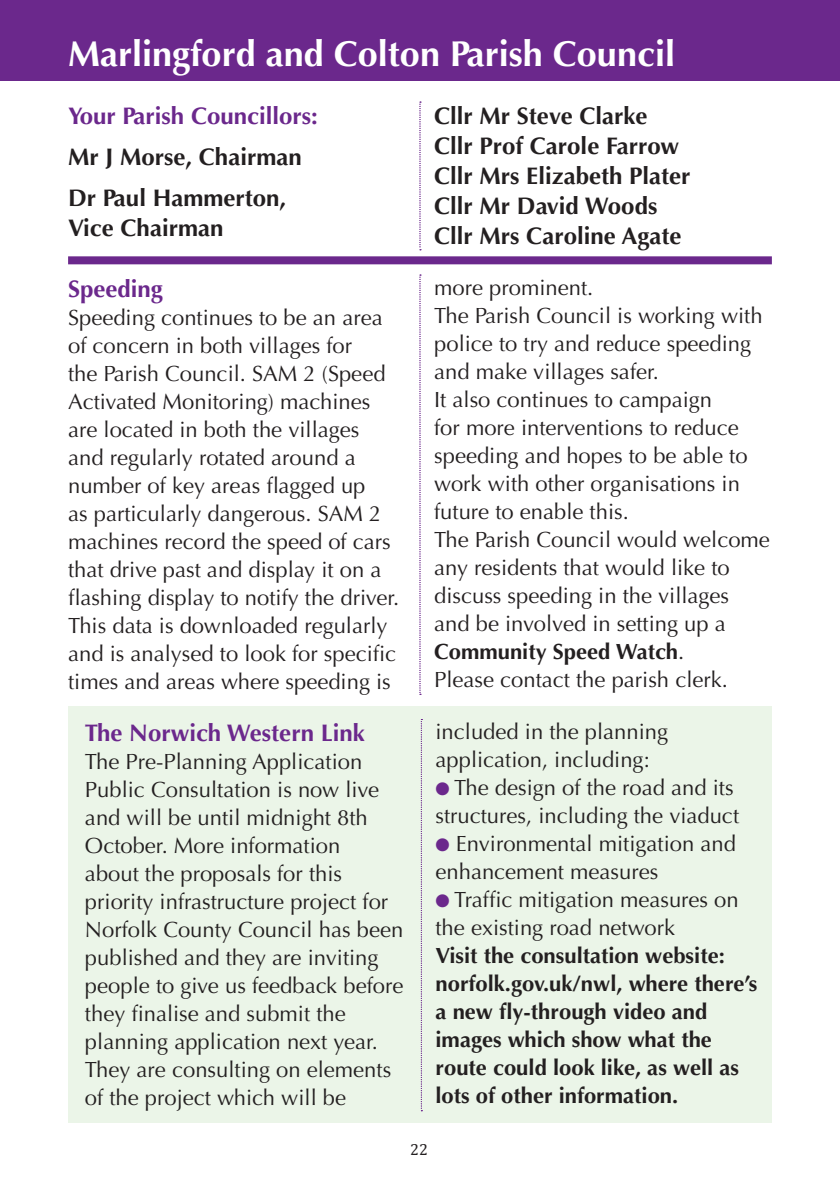
<style>
.page{position:relative;width:840px;height:1191px;background:#fff}
.page>*{position:absolute;margin:0;border:0;box-sizing:border-box;transform-origin:0 0}
.t1{font:700 36px "Optima";color:#fff}
.t2{font:700 24px/30px "Optima";color:#231f20}
.t3{font:700 24px "Optima";color:#6b288c}
.t4{font:22px/28px "Optima";color:#231f20}
.t5{font:700 22px/28px "Optima";color:#231f20}
.t6{font:16px "Cambria";color:#231f20}
.s1{font-weight:700}
.s2{color:#6b288c}
</style>
<div class="page">
<svg style="left:419px;top:274px;width:2px;height:421px"></svg>
<div style="left:0;top:0;width:839px;height:80px;background:#6b288c"></div>
<svg style="left:419px;top:102px;width:2px;height:148px"></svg>
<div style="left:68px;top:256px;width:703px;height:8px;background:#6b288c"></div>
<div style="left:68px;top:706px;width:703px;height:417px;background:#ebf5e8"></div>
<svg style="left:420px;top:719px;width:2px;height:392px"></svg>
<h1 class="t1" style="left:68px;top:33px;width:608px">Marlingford and Colton Parish Council</h1>
<p class="t3" style="left:68px;top:102px;width:251px">Your Parish Councillors:</p>
<p class="t2" style="left:68px;top:136px;width:235px;line-height:41.4px">Mr J Morse, Chairman<br>Dr Paul Hammerton,</p>
<p class="t2" style="left:68px;top:214px;width:157px">Vice Chairman</p>
<p class="t2" style="left:434px;top:101px;width:258px">Cllr Mr Steve Clarke<br>Cllr Prof Carole Farrow<br>Cllr Mrs Elizabeth Plater<br>Cllr Mr David Woods<br>Cllr Mrs Caroline Agate</p>
<p class="t3" style="left:68px;top:274px;width:96px">Speeding</p>
<p class="t4" style="left:68px;top:303px;width:332px">Speeding continues to be an area of concern in both villages for<br>the Parish Council. SAM 2 (Speed<br>Activated Monitoring) machines are located in both the villages and regularly rotated around a number of key areas flagged up<br>as particularly dangerous. SAM 2 machines record the speed of cars that drive past and display it on a flashing display to notify the driver.<br>This data is downloaded regularly and is analysed to look for specific times and areas where speeding is</p>
<p class="t3" style="left:85px;top:719px;width:281px">The Norwich Western Link</p>
<p class="t4" style="left:85px;top:748px;width:320px">The Pre-Planning Application<br>Public Consultation is now live and will be until midnight 8th<br>October. More information<br>about the proposals for this priority infrastructure project for<br>Norfolk County Council has been published and they are inviting people to give us feedback before they finalise and submit the planning application next year.<br>They are consulting on elements of the project which will be</p>
<p class="t4" style="left:434px;top:274px;width:337px">more prominent.<br>The Parish Council is working with police to try and reduce speeding and make villages safer.<br>It also continues to campaign<br>for more interventions to reduce speeding and hopes to be able to work with other organisations in future to enable this.<br>The Parish Council would welcome any residents that would like to discuss speeding in the villages and be involved in setting up a<br><span class="s1">Community Speed Watch</span>.<br>Please contact the parish clerk.</p>
<p class="t4" style="left:435px;top:718px;width:234px">included in the planning application, including:</p>
<p class="t4" style="left:435px;top:774px;width:305px"><span class="s2">●</span> The design of the road and its structures, including the viaduct</p>
<p class="t4" style="left:435px;top:830px;width:302px"><span class="s2">●</span> Environmental mitigation and enhancement measures</p>
<p class="t4" style="left:435px;top:886px;width:304px"><span class="s2">●</span> Traffic mitigation measures on the existing road network</p>
<p class="t5" style="left:435px;top:942px;width:323px">Visit the consultation website: norfolk.gov.uk/nwl, where there’s a new fly-through video and images which show what the route could look like, as well as lots of other information.</p>
<p class="t6" style="left:410px;top:1139px;width:19px">22</p>
</div>
